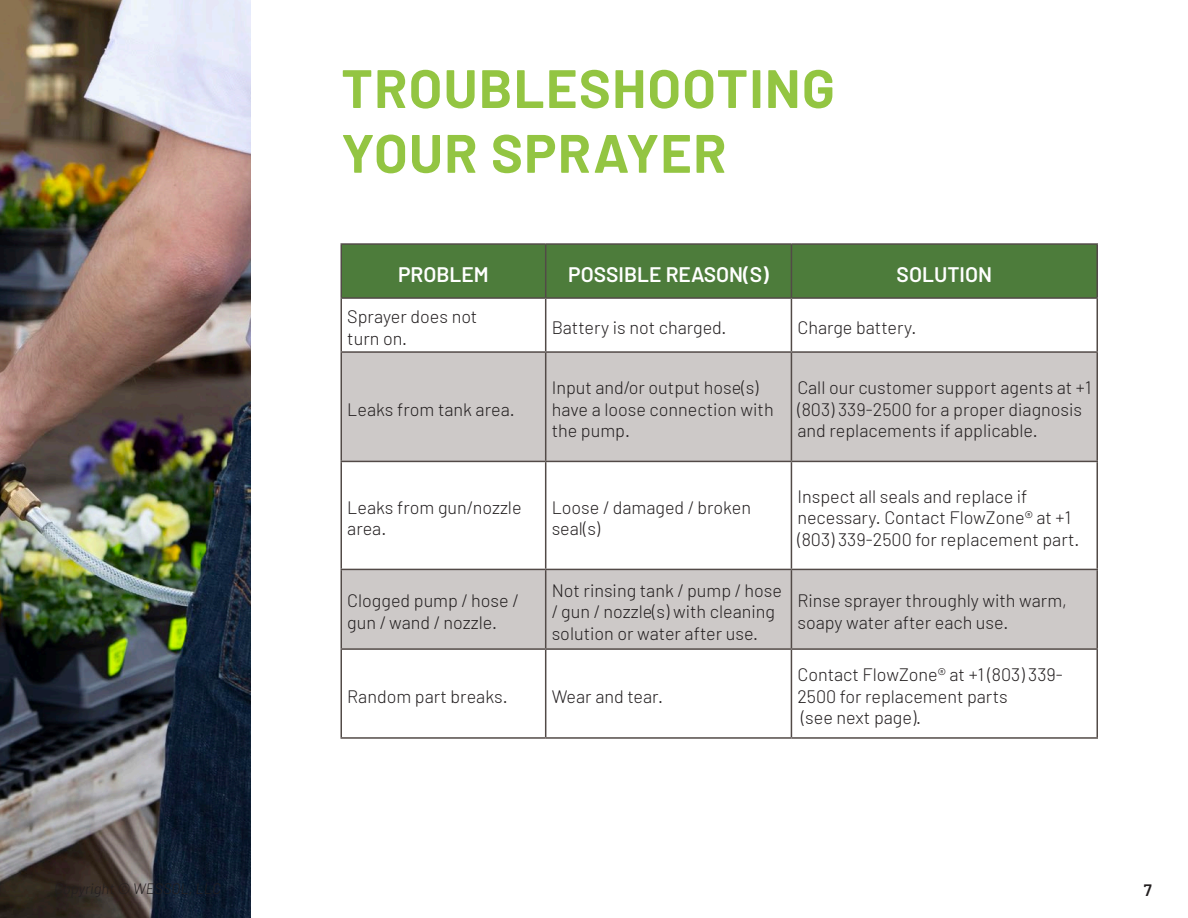
<style>
.page{position:relative;width:1188px;height:918px;background:#fff}
.page>*{position:absolute;margin:0;border:0;box-sizing:border-box;transform-origin:0 0}
.t1{font:700 54px "Barlow";letter-spacing:.025em;color:#93c542}
.t2{font:600 21px "Barlow";color:#fff}
.t3{font:300 18px/21.6px "Barlow";color:#231f20}
.t4{font:600 16.5px "Barlow";color:#231f20}
</style>
<div class="page">
<img style="left:0;top:0;width:251px;height:918px">
<div style="left:342px;top:245px;width:754px;height:52px;background:#4d7c3b"></div>
<svg style="left:342px;top:353px;width:754px;height:295px;fill:#cdc9c8"></svg>
<hr style="left:340px;top:243px;width:206px;height:2px;background:#524a47">
<hr style="left:340px;top:245px;width:2px;height:52px;background:#524a47">
<hr style="left:546px;top:243px;width:245px;height:2px;background:#524a47">
<hr style="left:545px;top:245px;width:1px;height:52px;background:#524a47">
<hr style="left:791px;top:243px;width:307px;height:2px;background:#524a47">
<hr style="left:791px;top:245px;width:1px;height:52px;background:#524a47">
<hr style="left:1096px;top:245px;width:2px;height:52px;background:#524a47">
<hr style="left:340px;top:297px;width:206px;height:2px;background:#524a47">
<hr style="left:340px;top:299px;width:2px;height:52px;background:#524a47">
<hr style="left:546px;top:297px;width:245px;height:2px;background:#524a47">
<hr style="left:545px;top:299px;width:1px;height:52px;background:#524a47">
<hr style="left:791px;top:297px;width:307px;height:2px;background:#524a47">
<hr style="left:791px;top:299px;width:1px;height:52px;background:#524a47">
<hr style="left:1096px;top:299px;width:2px;height:52px;background:#524a47">
<hr style="left:340px;top:351px;width:206px;height:2px;background:#524a47">
<hr style="left:340px;top:353px;width:2px;height:108px;background:#524a47">
<hr style="left:546px;top:351px;width:245px;height:2px;background:#524a47">
<hr style="left:545px;top:353px;width:1px;height:108px;background:#524a47">
<hr style="left:791px;top:351px;width:307px;height:2px;background:#524a47">
<hr style="left:791px;top:353px;width:1px;height:108px;background:#524a47">
<hr style="left:1096px;top:353px;width:2px;height:108px;background:#524a47">
<hr style="left:340px;top:461px;width:206px;height:1px;background:#524a47">
<hr style="left:340px;top:462px;width:2px;height:107px;background:#524a47">
<hr style="left:546px;top:461px;width:245px;height:1px;background:#524a47">
<hr style="left:545px;top:462px;width:1px;height:107px;background:#524a47">
<hr style="left:791px;top:461px;width:307px;height:1px;background:#524a47">
<hr style="left:791px;top:462px;width:1px;height:107px;background:#524a47">
<hr style="left:1096px;top:462px;width:2px;height:107px;background:#524a47">
<hr style="left:340px;top:569px;width:206px;height:1px;background:#524a47">
<hr style="left:340px;top:570px;width:2px;height:78px;background:#524a47">
<hr style="left:546px;top:569px;width:245px;height:1px;background:#524a47">
<hr style="left:545px;top:570px;width:1px;height:78px;background:#524a47">
<hr style="left:791px;top:569px;width:307px;height:1px;background:#524a47">
<hr style="left:791px;top:570px;width:1px;height:78px;background:#524a47">
<hr style="left:1096px;top:570px;width:2px;height:78px;background:#524a47">
<hr style="left:340px;top:648px;width:206px;height:2px;background:#524a47">
<hr style="left:340px;top:650px;width:2px;height:87px;background:#524a47">
<hr style="left:546px;top:648px;width:245px;height:2px;background:#524a47">
<hr style="left:545px;top:650px;width:1px;height:87px;background:#524a47">
<hr style="left:791px;top:648px;width:307px;height:2px;background:#524a47">
<hr style="left:791px;top:650px;width:1px;height:87px;background:#524a47">
<hr style="left:1096px;top:650px;width:2px;height:87px;background:#524a47">
<hr style="left:340px;top:737px;width:206px;height:2px;background:#524a47">
<hr style="left:546px;top:737px;width:245px;height:2px;background:#524a47">
<hr style="left:791px;top:737px;width:307px;height:2px;background:#524a47">
<p class="t1" style="left:341px;top:55px;width:495px">TROUBLESHOOTING</p>
<p class="t1" style="left:341px;top:120px;width:387px">YOUR SPRAYER</p>
<p class="t2" style="left:398px;top:261px;width:92px">PROBLEM</p>
<p class="t2" style="left:568px;top:261px;width:202px">POSSIBLE REASON(S)</p>
<p class="t2" style="left:897px;top:261px;width:97px">SOLUTION</p>
<p class="t3" style="left:347px;top:306px;width:132px">Sprayer does not turn on.</p>
<p class="t3" style="left:552px;top:316px;width:176px">Battery is not charged.</p>
<p class="t3" style="left:797px;top:316px;width:120px">Charge battery.</p>
<p class="t3" style="left:347px;top:398px;width:169px">Leaks from tank area.</p>
<p class="t3" style="left:552px;top:376px;width:224px">Input and/or output hose(s) have a loose connection with the pump.</p>
<p class="t3" style="left:797px;top:376px;width:295px">Call our customer support agents at +1 (803) 339-2500 for a proper diagnosis and replacements if applicable.</p>
<p class="t3" style="left:347px;top:496px;width:176px">Leaks from gun/nozzle area.</p>
<p class="t3" style="left:552px;top:496px;width:201px">Loose / damaged / broken seal(s)</p>
<p class="t3" style="left:797px;top:485px;width:284px">Inspect all seals and replace if necessary. Contact FlowZone® at +1 (803) 339-2500 for replacement part.</p>
<p class="t3" style="left:347px;top:590px;width:173px">Clogged pump / hose / gun / wand / nozzle.</p>
<p class="t3" style="left:552px;top:579px;width:232px">Not rinsing tank / pump / hose / gun / nozzle(s) with cleaning solution or water after use.</p>
<p class="t3" style="left:797px;top:590px;width:271px">Rinse sprayer throughly with warm, soapy water after each use.</p>
<p class="t3" style="left:347px;top:685px;width:162px">Random part breaks.</p>
<p class="t3" style="left:552px;top:685px;width:113px">Wear and tear.</p>
<p class="t3" style="left:797px;top:663px;width:267px">Contact FlowZone® at +1 (803) 339-<br>2500 for replacement parts</p>
<p class="t3" style="left:801px;top:706px;width:122px">(see next page).</p>
<p class="t4" style="left:1144px;top:879px;width:10px">7</p>
</div>
